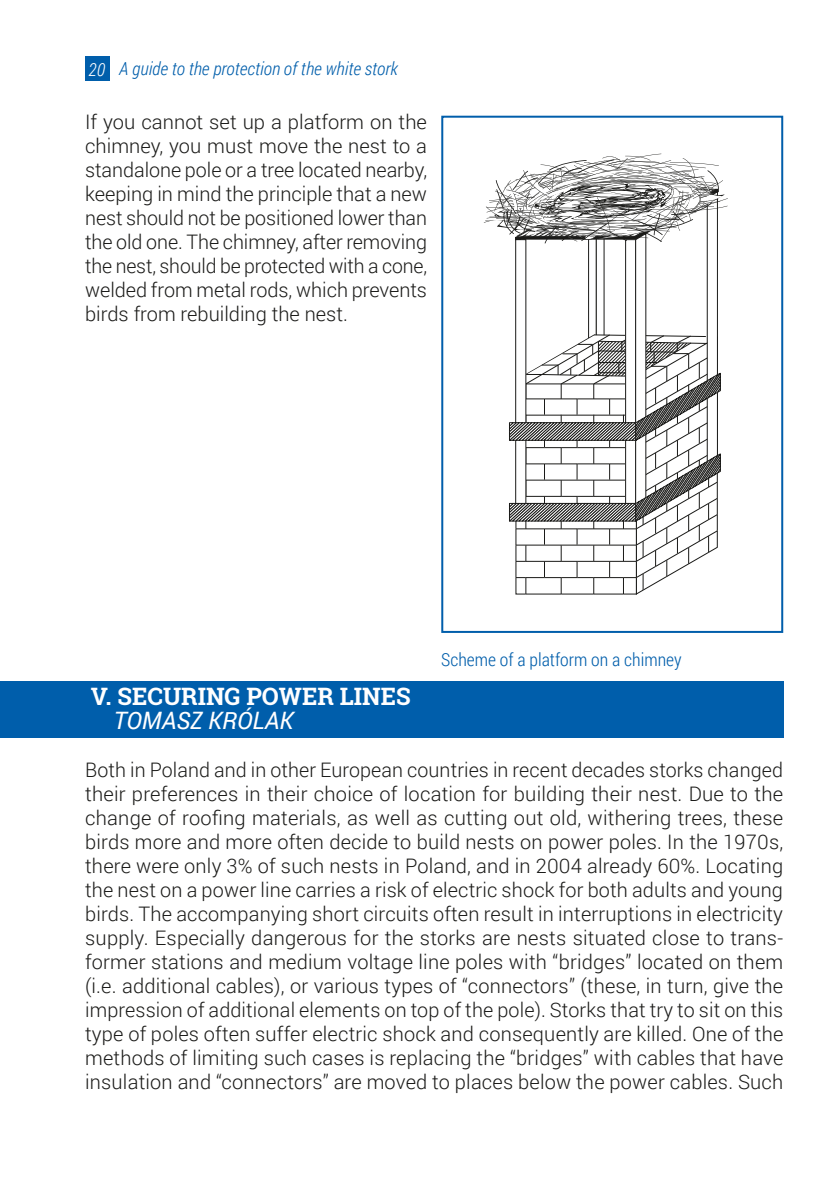
<style>
.page{position:relative;width:840px;height:1191px;background:#fff}
.page>*{position:absolute;margin:0;border:0;box-sizing:border-box;transform-origin:0 0}
.t1{font:700 24px "Roboto Slab";color:#fff}
.t2{font:italic 24px "Roboto";color:#fff}
.t3{font:300 20px/24px "Roboto";color:#1a1a18;text-align:justify}
.t4{font:italic 300 18px "Roboto Condensed";color:#005eab}
.t5{font:300 18px "Roboto Condensed";color:#005eab}
.s1{color:#fff}
</style>
<div class="page">
<div style="left:85px;top:57px;width:24px;height:24px;background:#005eab"></div>
<div style="left:0;top:681px;width:782px;height:56px;background:#005eab"></div>
<svg style="left:483px;top:155px;width:244px;height:440px"></svg>
<div style="left:441px;top:116px;width:341px;height:517px;border:2px solid #005eab"></div>
<p class="t4" style="left:88px;top:56px;width:310px"><span class="s1">20</span> A guide to the protection of the white stork</p>
<p class="t3" style="left:85px;top:109px;width:343px">If you cannot set up a platform on the chimney, you must move the nest to a standalone pole or a tree located nearby, keeping in mind the principle that a new nest should not be positioned lower than the old one. The chimney, after removing the nest, should be protected with a cone, welded from metal rods, which prevents birds from rebuilding the nest.</p>
<p class="t5" style="left:441px;top:647px;width:242px">Scheme of a platform on a chimney</p>
<p class="t1" style="left:91px;top:680px;width:264px">V. SECURING POWER LINES</p>
<p class="t2" style="left:113px;top:703px;width:181px">TOMASZ KRÓLAK</p>
<p class="t3" style="left:85px;top:757px;width:699px">Both in Poland and in other European countries in recent decades storks changed their preferences in their choice of location for building their nest. Due to the change of roofing materials, as well as cutting out old, withering trees, these birds more and more often decide to build nests on power poles. In the 1970s, there were only 3% of such nests in Poland, and in 2004 already 60%. Locating the nest on a power line carries a risk of electric shock for both adults and young birds. The accompanying short circuits often result in interruptions in electricity supply. Especially dangerous for the storks are nests situated close to trans&shy;former stations and medium voltage line poles with “bridges” located on them (i.e. additional cables), or various types of “connectors” (these, in turn, give the impression of additional elements on top of the pole). Storks that try to sit on this type of poles often suffer electric shock and consequently are killed. One of the methods of limiting such cases is replacing the “bridges” with cables that have insulation and “connectors” are moved to places below the power cables. Such</p>
</div>
